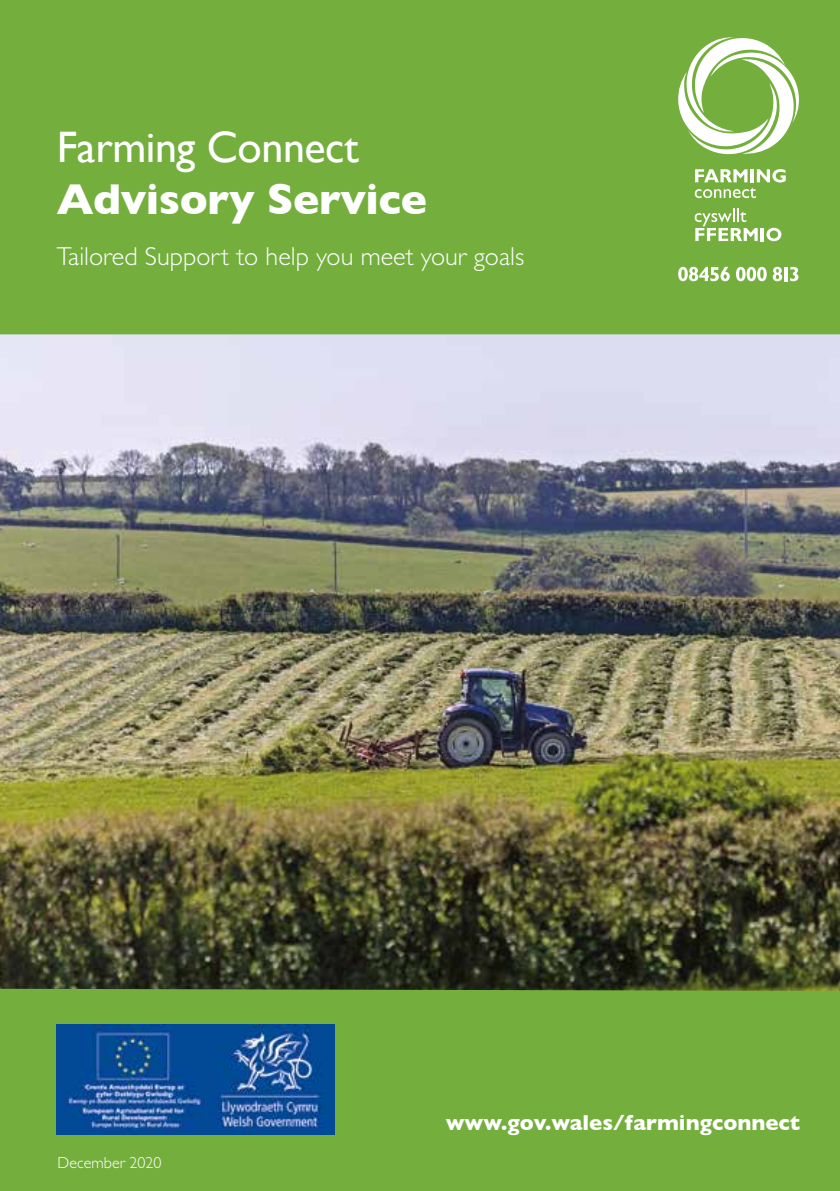
<style>
.page{position:relative;width:840px;height:1191px;background:#fff}
.page>*{position:absolute;margin:0;border:0;box-sizing:border-box;transform-origin:0 0}
.t1{font:700 44px "Gill Sans";letter-spacing:-.01em;color:#fff}
.t2{font:44px "Gill Sans";letter-spacing:-.01em;color:#fff}
.t3{font:300 26px "Gill Sans";color:#fff}
.t4{font:700 22px "Gill Sans";color:#fff}
.t5{font:300 16px "Gill Sans";color:#fff}
</style>
<div class="page">
<div style="left:0;top:0;width:839px;height:1191px;background:#74af3e"></div>
<img style="left:57px;top:1025px;width:277px;height:109px">
<svg style="left:678px;top:37px;width:120px;height:118px"></svg>
<svg style="left:694px;top:209px;width:87px;height:32px"></svg>
<svg style="left:694px;top:169px;width:91px;height:29px"></svg>
<svg style="left:678px;top:267px;width:51px;height:14px"></svg>
<svg style="left:736px;top:267px;width:30px;height:14px"></svg>
<svg style="left:772px;top:267px;width:9px;height:14px"></svg>
<svg style="left:784px;top:267px;width:3px;height:14px"></svg>
<svg style="left:790px;top:267px;width:8px;height:14px"></svg>
<img style="left:0;top:334px;width:839px;height:657px">
<h1 class="t2" style="left:57px;top:121px;width:303px">Farming Connect</h1>
<h1 class="t1" style="left:57px;top:164px;width:371px">Advisory Service</h1>
<p class="t3" style="left:57px;top:242px;width:469px">Tailored Support to help you meet your goals</p>
<p class="t5" style="left:58px;top:1153px;width:105px">December 2020</p>
<p class="t4" style="left:445px;top:1104px;width:355px">www.gov.wales/farmingconnect</p>
</div>
